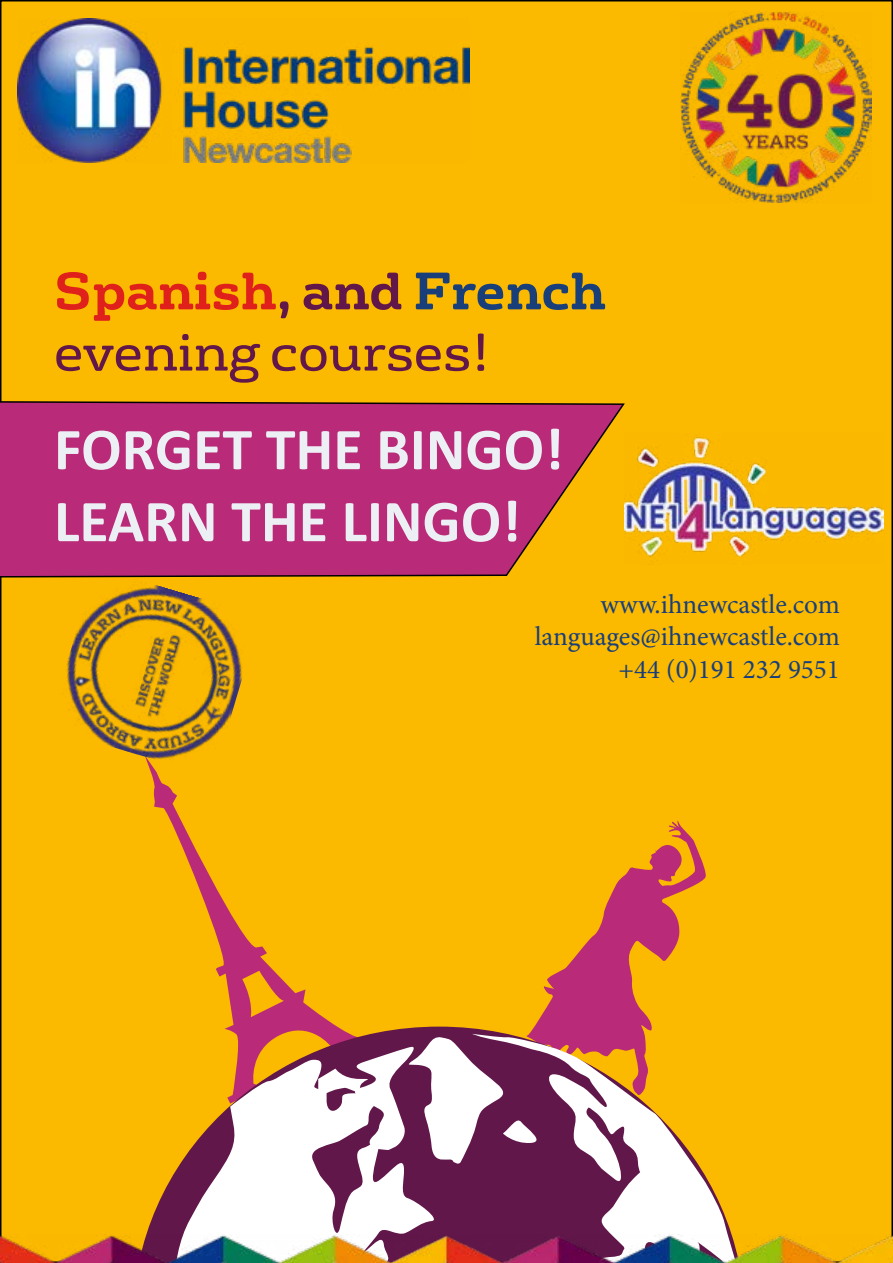
<style>
.page{position:relative;width:893px;height:1263px;background:#fff}
.page>*{position:absolute;margin:0;border:0;box-sizing:border-box;transform-origin:0 0}
.t1{font:700 60px/72px "Calibri";color:#ecf0f4}
.t2{font:51px/61.2px "FS Rufus";color:#61174a}
.t3{font:27px/32.4px "Minion Pro";color:#193f7b;text-align:right}
.s1{font-weight:700;color:#e0211b}
.s2{font-weight:700}
.s3{font-weight:700;color:#193f7b}
</style>
<div class="page">
<div style="left:1px;top:1px;width:891px;height:1261px;background:#fbb900"></div>
<img style="left:17px;top:18px;width:452px;height:145px">
<svg style="left:152px;top:777px;width:184px;height:249px"></svg>
<svg style="left:242px;top:971px;width:42px;height:46px"></svg>
<svg style="left:535px;top:820px;width:171px;height:206px"></svg>
<svg style="left:632px;top:844px;width:50px;height:43px"></svg>
<svg style="left:146px;top:1026px;width:506px;height:208px"></svg>
<svg style="left:173px;top:1059px;width:299px;height:175px;background:#d2b1a5"></svg>
<svg style="left:312px;top:1035px;width:160px;height:133px;background:#b894aa"></svg>
<svg style="left:472px;top:1034px;width:260px;height:200px"></svg>
<img style="left:680px;top:12px;width:192px;height:191px">
<img style="left:0;top:1234px;width:893px;height:29px">
<svg style="left:0;top:400px;width:625px;height:179px;background:#bd3968"></svg>
<img style="left:624px;top:434px;width:259px;height:130px">
<img style="left:48px;top:567px;width:213px;height:210px">
<h2 class="t2" style="left:54px;top:258px;width:553px"><span class="s1">Spanish</span><span class="s2">, and</span> <span class="s3">French </span>evening courses!</h2>
<h1 class="t1" style="left:54px;top:412px;width:511px">FORGET THE BINGO!<br>LEARN THE LINGO!</h1>
<p class="t3" style="left:535px;top:588px;width:307px">www.ihnewcastle.com languages@ihnewcastle.com +44 (0)191 232 9551</p>
</div>
